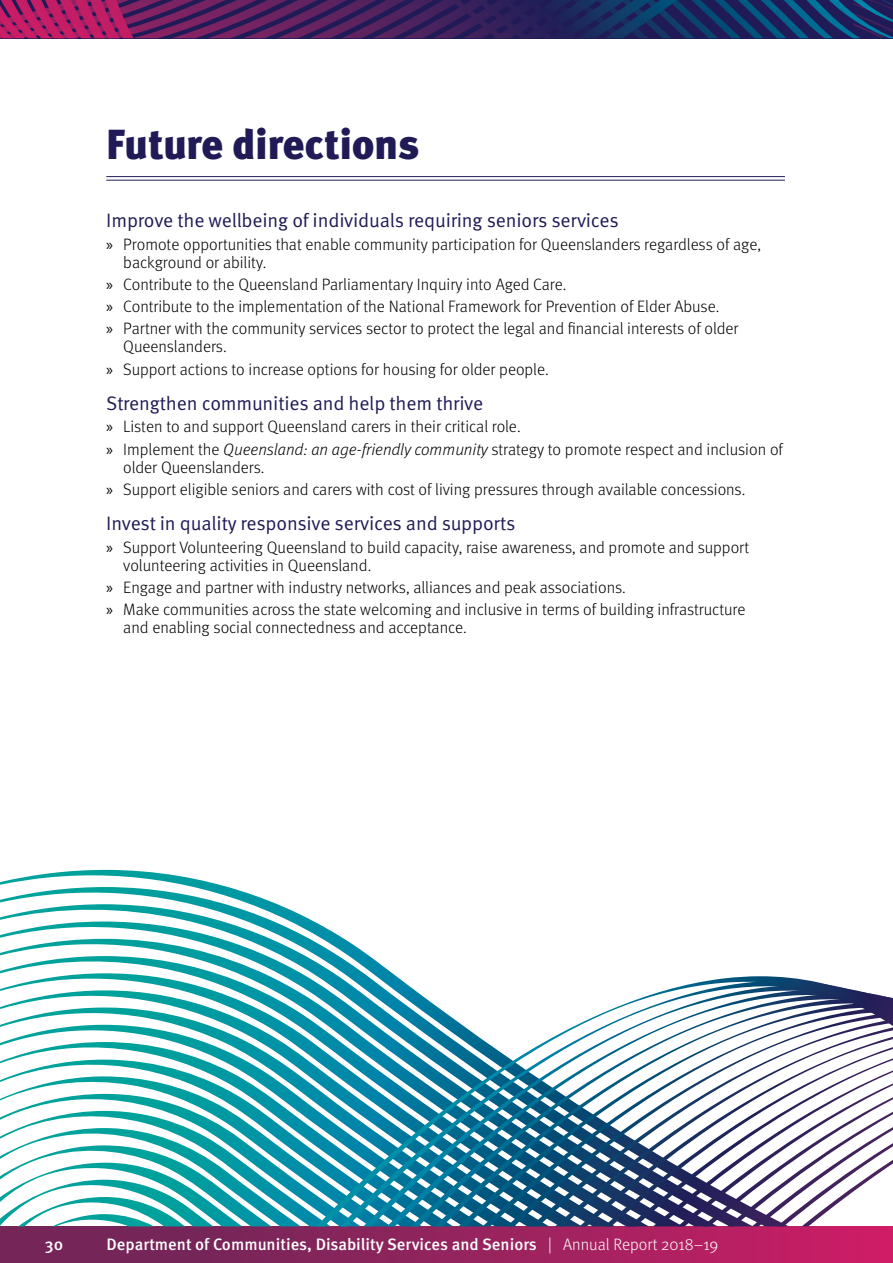
<style>
.page{position:relative;width:893px;height:1263px;background:#fff}
.page>*{position:absolute;margin:0;border:0;box-sizing:border-box;transform-origin:0 0}
.t1{font:900 42px "Meta OT";letter-spacing:-.01em;color:#201b57}
.t2{font:19.5px "Meta OT Norm";letter-spacing:-.01em;color:#201b57}
.t3{font:300 16.5px/18px "Meta OT";color:#000}
.t4{font:500 16.5px "Meta OT";color:#fff}
.s1{font-family:"Myriad Pro";font-weight:400}
.s2{font-style:italic}
.s3{font-weight:300}
</style>
<div class="page">
<svg style="left:0;top:0;width:893px;height:38px;background:#422560"></svg>
<div style="left:0;top:1226px;width:893px;height:37px;background:linear-gradient(to right,#662756,#c81e66)"></div>
<svg style="left:0;top:869px;width:228px;height:18px"></svg>
<svg style="left:0;top:887px;width:277px;height:17px"></svg>
<svg style="left:0;top:904px;width:307px;height:14px"></svg>
<svg style="left:0;top:918px;width:344px;height:21px"></svg>
<svg style="left:0;top:939px;width:369px;height:17px"></svg>
<svg style="left:0;top:956px;width:391px;height:16px"></svg>
<svg style="left:18px;top:981px;width:34px;height:245px"></svg>
<svg style="left:52px;top:976px;width:841px;height:250px"></svg>
<hr style="left:106px;top:176px;width:679px;height:1px;background:#201b57">
<hr style="left:106px;top:180px;width:679px;height:1px;background:#201b57">
<h1 class="t1" style="left:106px;top:119px;width:315px">Future directions</h1>
<h3 class="t2" style="left:106px;top:209px;width:514px">Improve the wellbeing of individuals requiring seniors services</h3>
<p class="t3" style="left:123px;top:235px;width:639px;text-indent:-17px"><span class="s1">»</span> Promote opportunities that enable community participation for Queenslanders regardless of age, background or ability.</p>
<p class="t3" style="left:106px;top:275px;width:462px"><span class="s1">»</span> Contribute to the Queensland Parliamentary Inquiry into Aged Care.</p>
<p class="t3" style="left:106px;top:298px;width:615px"><span class="s1">»</span> Contribute to the implementation of the National Framework for Prevention of Elder Abuse.</p>
<p class="t3" style="left:123px;top:320px;width:617px;text-indent:-17px"><span class="s1">»</span> Partner with the community services sector to protect the legal and financial interests of older<br>Queenslanders.</p>
<p class="t3" style="left:106px;top:360px;width:444px"><span class="s1">»</span> Support actions to increase options for housing for older people.</p>
<h3 class="t2" style="left:106px;top:392px;width:378px">Strengthen communities and help them thrive</h3>
<p class="t3" style="left:106px;top:418px;width:416px"><span class="s1">»</span> Listen to and support Queensland carers in their critical role.</p>
<p class="t3" style="left:123px;top:440px;width:661px;text-indent:-17px"><span class="s1">»</span> Implement the <span class="s2">Queensland: an age-friendly community</span> strategy to promote respect and inclusion of older Queenslanders.</p>
<p class="t3" style="left:106px;top:480px;width:641px"><span class="s1">»</span> Support eligible seniors and carers with cost of living pressures through available concessions.</p>
<h3 class="t2" style="left:106px;top:512px;width:411px">Invest in quality responsive services and supports</h3>
<p class="t3" style="left:123px;top:538px;width:627px;text-indent:-17px"><span class="s1">»</span> Support Volunteering Queensland to build capacity, raise awareness, and promote and support volunteering activities in Queensland.</p>
<p class="t3" style="left:106px;top:578px;width:521px"><span class="s1">»</span> Engage and partner with industry networks, alliances and peak associations.</p>
<p class="t3" style="left:123px;top:601px;width:624px;text-indent:-17px"><span class="s1">»</span> Make communities across the state welcoming and inclusive in terms of building infrastructure and enabling social connectedness and acceptance.</p>
<p class="t4" style="left:45px;top:1234px;width:20px">30</p>
<p class="t4" style="left:107px;top:1234px;width:613px">Department of Communities, Disability Services and Seniors <span class="s3">| Annual Report 2018–19</span></p>
</div>
